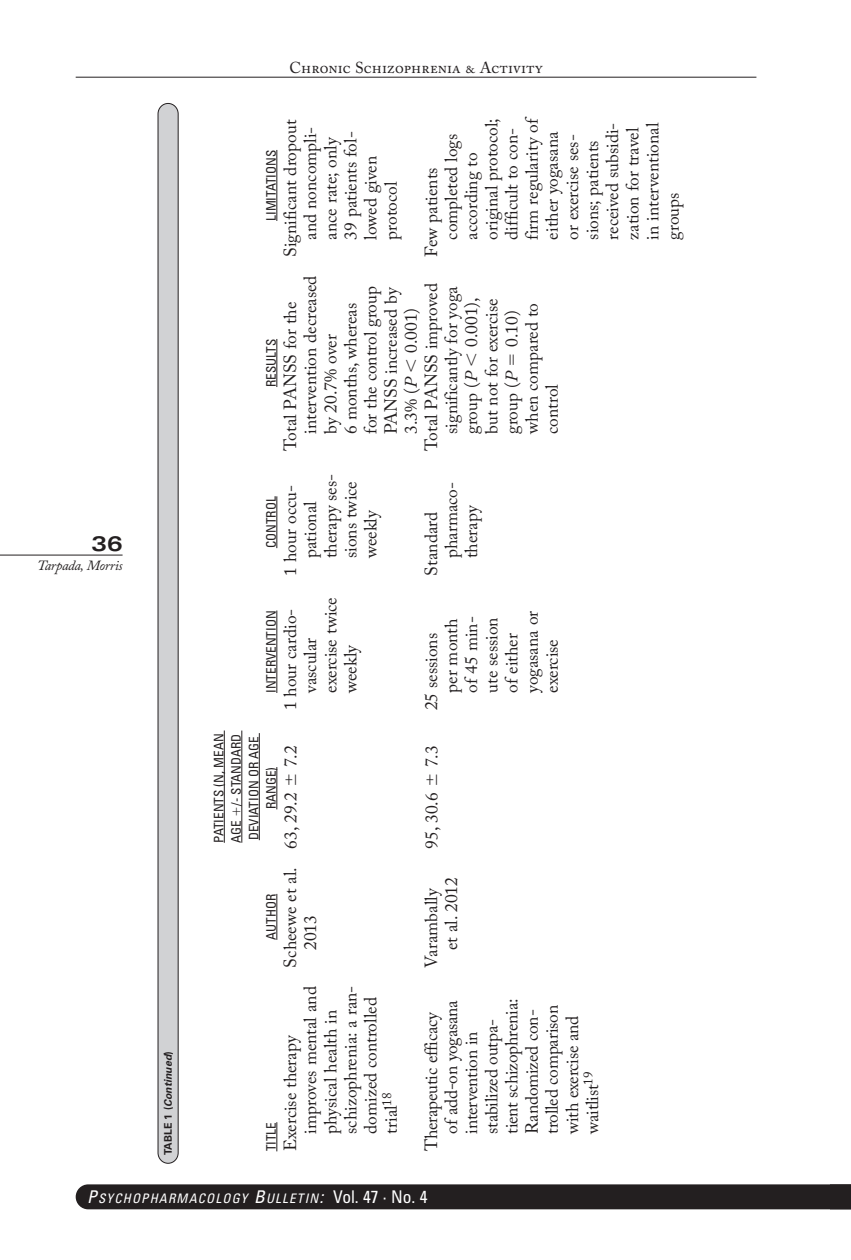
<style>
.page{position:relative;width:851px;height:1260px;background:#fff}
.page>*{position:absolute;margin:0;border:0;box-sizing:border-box;transform-origin:0 0}
.t1{font:700 expanded 21px "Univers LT Std";color:#231f20}
.TB{font:17.5px/20.1px "Adobe Caslon Pro";color:#231f20}
.t2{font:15.75px "Adobe Caslon Pro";letter-spacing:.005em;color:#231f20}
.t3{font:italic 14px "Adobe Caslon Pro";letter-spacing:-.02em;color:#231f20}
.TCH{font:condensed 13.12px/17.5px "Univers LT Std";color:#231f20;text-align:center}
.t4{font:italic condensed 13.12px "Univers LT Std";letter-spacing:.09em;color:#fff}
.TCH-Left{font:condensed 13.12px "Univers LT Std";color:#231f20}
.TN_FigN{font:italic 700 10.5px "Univers LT Std";color:#231f20}
.s1{font-style:normal}
.s2{font-style:italic}
.s3{font-family:"Universal Std Greekw Math Pi"}
.s4{font-family:"Universal Std Greekw Math Pi";font-stretch:normal}
.s5{font-size:17.5px}
.s6{font-style:normal;font-size:17.5px}
</style>
<div class="page">
<hr style="left:76px;top:77px;width:680px;height:1px;background:#231f20">
<hr style="left:0;top:555px;width:122px;height:1px;background:#231f20">
<div style="left:76px;top:1184px;width:774px;height:25px;background:#231f20"></div>
<svg style="left:276px;top:1122px;width:1px;height:29px"></svg>
<hr style="left:276px;top:894px;width:1px;height:46px;background:#231f20">
<hr style="left:224px;top:731px;width:1px;height:112px;background:#231f20">
<hr style="left:241px;top:731px;width:1px;height:112px;background:#231f20">
<hr style="left:259px;top:733px;width:1px;height:107px;background:#231f20">
<hr style="left:276px;top:767px;width:1px;height:42px;background:#231f20">
<hr style="left:276px;top:611px;width:1px;height:82px;background:#231f20">
<hr style="left:276px;top:496px;width:1px;height:52px;background:#231f20">
<hr style="left:276px;top:339px;width:1px;height:48px;background:#231f20">
<hr style="left:276px;top:150px;width:1px;height:71px;background:#231f20">
<div style="left:158px;top:103px;width:20px;height:1060px;background:#d1d2d4;border-radius:10px"></div>
<div style="left:158px;top:103px;width:20px;height:1061px;border:1px solid #231f20;border-radius:10px"></div>
<p class="t2" style="left:289px;top:58px;width:255px">Chronic Schizophrenia &amp; Activity</p>
<p class="TB" style="left:280px;top:240px;width:121px;text-indent:-18px;rotate:-90deg">Significant dropout and noncompli&shy;ance rate; only<br>39 patients fol&shy;lowed given protocol</p>
<p class="TCH" style="left:262px;top:221px;width:72px;rotate:-90deg">LIMITATIONS</p>
<p class="TB" style="left:421px;top:240px;width:124px;text-indent:-18px;rotate:-90deg">Few patients completed logs according to original protocol; difficult to con&shy;firm regularity of either yogasana or exercise ses&shy;sions; patients received subsidi&shy;zation for travel in interventional groups</p>
<p class="t1" style="left:91px;top:531px;width:33px">36</p>
<p class="t3" style="left:37px;top:557px;width:87px">Tarpada, Morris</p>
<p class="TN_FigN" style="left:162px;top:1155px;width:105px;rotate:-90deg"><span class="s1">TABLE 1 (</span>Continued<span class="s1">)</span></p>
<p class="TB" style="left:280px;top:434px;width:160px;text-indent:-18px;rotate:-90deg">Total PANSS for the intervention decreased by 20.7% over<br>6 months, whereas<br>for the control group<br>PANSS increased by<br>3.3% (<span class="s2">P</span> <span class="s3">,</span> 0.001)</p>
<p class="TB" style="left:421px;top:434px;width:152px;text-indent:-18px;rotate:-90deg">Total PANSS improved significantly for yoga group (<span class="s2">P</span> <span class="s3">,</span> 0.001), but not for exercise group (<span class="s2">P</span> <span class="s3">=</span> 0.10) when compared to control</p>
<p class="TCH" style="left:262px;top:387px;width:50px;rotate:-90deg">RESULTS</p>
<p class="TB" style="left:280px;top:558px;width:86px;text-indent:-18px;rotate:-90deg">1 hour occu&shy;pational therapy ses&shy;sions twice weekly</p>
<p class="TCH" style="left:262px;top:548px;width:53px;rotate:-90deg">CONTROL</p>
<p class="TB" style="left:280px;top:693px;width:97px;text-indent:-18px;rotate:-90deg">1 hour cardio&shy;vascular exercise twice weekly</p>
<p class="TCH" style="left:262px;top:693px;width:84px;rotate:-90deg">INTERVENTION</p>
<p class="TCH" style="left:210px;top:843px;width:111px;rotate:-90deg">PATIENTS (N, MEAN<br>AGE <span class="s4">+</span>/- STANDARD<br>DEVIATION OR AGE<br>RANGE)</p>
<p class="TB" style="left:280px;top:849px;width:105px;rotate:-90deg">63, 29.2 <span class="s3">±</span> 7.2</p>
<p class="TB" style="left:280px;top:950px;width:84px;text-indent:-18px;rotate:-90deg">Scheewe et al.<br>2013</p>
<p class="TCH" style="left:262px;top:940px;width:47px;rotate:-90deg">AUTHOR</p>
<p class="TB" style="left:280px;top:1134px;width:150px;text-indent:-18px;rotate:-90deg">Exercise therapy improves mental and physical health in schizophrenia: a ran&shy;domized controlled trial<sup>18</sup></p>
<p class="TCH-Left" style="left:263px;top:1151px;width:31px;rotate:-90deg">TITLE</p>
<p class="TB" style="left:421px;top:558px;width:76px;text-indent:-18px;rotate:-90deg">Standard pharmaco&shy;therapy</p>
<p class="TB" style="left:421px;top:693px;width:84px;text-indent:-18px;rotate:-90deg">25 sessions per month of 45 min&shy;ute session of either yogasana or exercise</p>
<p class="TB" style="left:421px;top:849px;width:105px;rotate:-90deg">95, 30.6 <span class="s3">±</span> 7.3</p>
<p class="TB" style="left:421px;top:950px;width:74px;text-indent:-18px;rotate:-90deg">Varambally et al. 2012</p>
<p class="TB" style="left:421px;top:1134px;width:137px;text-indent:-18px;rotate:-90deg">Therapeutic efficacy of add-on yogasana intervention in stabilized outpa&shy;tient schizophrenia:<br>Randomized con&shy;trolled comparison with exercise and waitlist<sup>19</sup></p>
<p class="t4" style="left:87px;top:1190px;width:342px"><span class="s5">P</span>SYCHOPHARMACOLOGY <span class="s5">B</span>ULLETIN<span class="s5">:</span> <span class="s6">Vol. 47 · No. 4</span></p>
</div>
